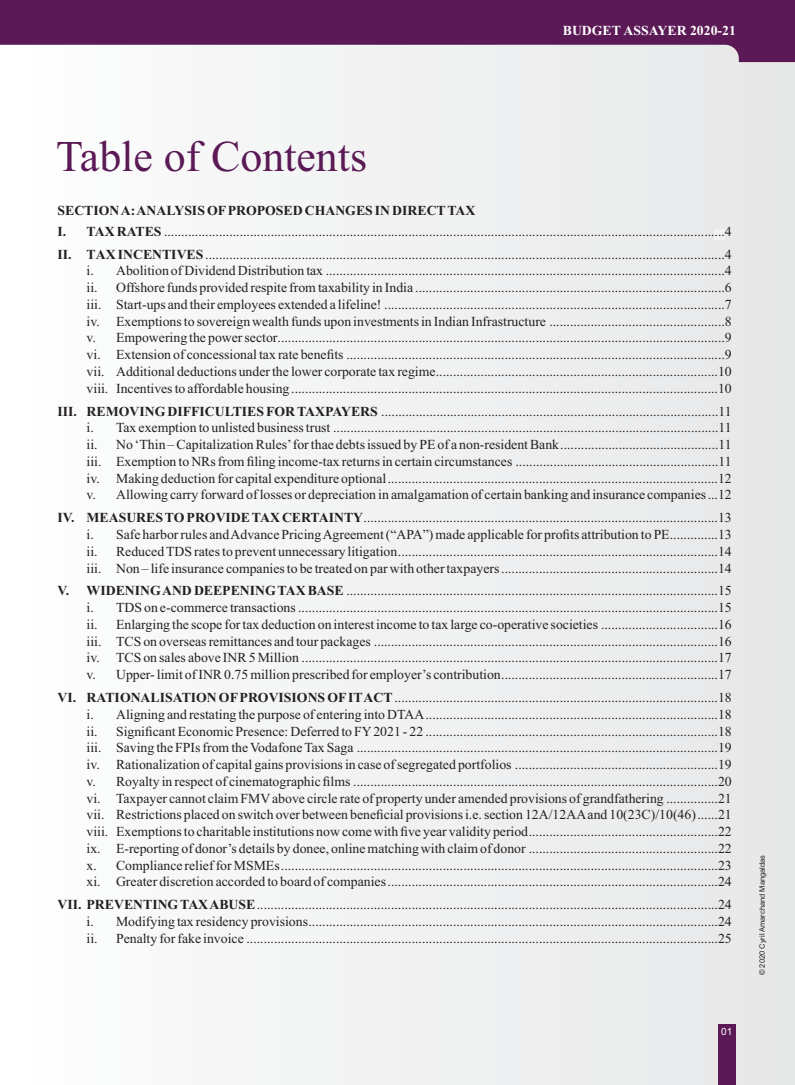
<style>
.page{position:relative;width:795px;height:1085px;background:#fff}
.page>*{position:absolute;margin:0;border:0;box-sizing:border-box;transform-origin:0 0}
.t1{font:43.75px "Times New Roman";color:#5b1956}
.t2{font:13.75px/16.8px "Times New Roman";color:#231f20;text-align:justify}
.t3{font:700 13.75px "Times New Roman";color:#fff}
.t4{font:10px "Arial";color:#fff}
.t5{font:7.5px "Arial";color:#231f20}
.s1{font-weight:700}
</style>
<div class="page">
<div style="left:0;top:0;width:794px;height:1085px;background:#f2f2f3"></div>
<svg style="left:0;top:0;width:794px;height:62px;fill:#5b1956"></svg>
<div style="left:717px;top:1024px;width:18px;height:61px;background:#5b1956"></div>
<p class="t3" style="left:562px;top:26px;width:174px">BUDGET ASSAYER 2020-21</p>
<h1 class="t1" style="left:56px;top:141px;width:312px">Table of Contents</h1>
<p class="t2" style="left:57px;top:201px;width:675px;line-height:21.4px"><span class="s1">SECTION A: ANALYSIS OFPROPOSED CHANGES IN DIRECTTAX<br>I. TAX RATES</span> ...................................................................................................................................................................4</p>
<p class="t2" style="left:87px;top:247px;width:646px;text-indent:-29px"><span class="s1">II. TAX INCENTIVES</span>.......................................................................................................................................................4 i. Abolition of Dividend Distribution tax ....................................................................................................................4 ii. Offshore funds provided respite from taxability in India ..........................................................................................6 iii. Start-ups and their employees extended a lifeline! ...................................................................................................7 iv. Exemptions to sovereign wealth funds upon investments in Indian Infrastructure ...................................................8 v. Empowering the power sector..................................................................................................................................9 vi. Extension of concessional tax rate benefits ..............................................................................................................9 vii. Additional deductions under the lower corporate tax regime..................................................................................10 viii. Incentives to affordable housing ............................................................................................................................10</p>
<p class="t2" style="left:87px;top:404px;width:646px;text-indent:-29px"><span class="s1">III. REMOVING DIFFICULTIES FOR TAXPAYERS</span> ..................................................................................................11 i. Tax exemption to unlisted business trust ................................................................................................................11 ii. No ‘Thin – Capitalization Rules’for thae debts issued by PE of a non-resident Bank..............................................11 iii. Exemption to NRs from filing income-tax returns in certain circumstances ...........................................................11 iv. Making deduction for capital expenditure optional................................................................................................12 v. Allowing carry forward of losses or depreciation in amalgamation of certain banking and insurance companies...12</p>
<p class="t2" style="left:87px;top:510px;width:646px;text-indent:-29px"><span class="s1">IV. MEASURES TO PROVIDE TAX CERTAINTY</span>.......................................................................................................13 i. Safe harbor rules and Advance Pricing Agreement (“APA”) made applicable for profits attribution to PE..............13 ii. Reduced TDS rates to prevent unnecessary litigation.............................................................................................14 iii. Non – life insurance companies to be treated on par with other taxpayers...............................................................14</p>
<p class="t2" style="left:87px;top:584px;width:646px;text-indent:-29px"><span class="s1">V. WIDENING AND DEEPENING TAX BASE</span> ............................................................................................................15 i. TDS on e-commerce transactions ..........................................................................................................................15 ii. Enlarging the scope for tax deduction on interest income to tax large co-operative societies ..................................16 iii. TCS on overseas remittances and tour packages ....................................................................................................16 iv. TCS on sales above INR 5 Million .........................................................................................................................17 v. Upper- limit of INR 0.75 million prescribed for employer’s contribution...............................................................17</p>
<p class="t2" style="left:86px;top:690px;width:646px;text-indent:-29px"><span class="s1">VI. RATIONALISATION OFPROVISIONS OFITACT</span>..............................................................................................18 i. Aligning and restating the purpose of entering into DTAA.....................................................................................18 ii. Significant Economic Presence: Deferred to FY2021 - 22 .....................................................................................18 iii. Saving the FPIs from the Vodafone Tax Saga .........................................................................................................19 iv. Rationalization of capital gains provisions in case of segregated portfolios ...........................................................19 v. Royalty in respect of cinematographic films ..........................................................................................................20 vi. Taxpayer cannot claim FMVabove circle rate of property under amended provisions of grandfathering ...............21 vii. Restrictions placed on switch over between beneficial provisions i.e. section 12A/12AAand 10(23C)/10(46)......21 viii. Exemptions to charitable institutions now come with five year validity period.......................................................22 ix. E-reporting of donor’s details by donee, online matching with claim of donor .......................................................22 x. Compliance relief for MSMEs...............................................................................................................................23 xi. Greater discretion accorded to board of companies................................................................................................24</p>
<p class="t2" style="left:86px;top:897px;width:646px;text-indent:-29px"><span class="s1">VII. PREVENTING TAX ABUSE</span>......................................................................................................................................24 i. Modifying tax residency provisions.......................................................................................................................24 ii. Penalty for fake invoice .........................................................................................................................................25</p>
<p class="t4" style="left:720px;top:1028px;width:13px">01</p>
<p class="t5" style="left:758px;top:975px;width:122px;rotate:-90deg">© 2020 Cyril Amarchand Mangaldas</p>
</div>
